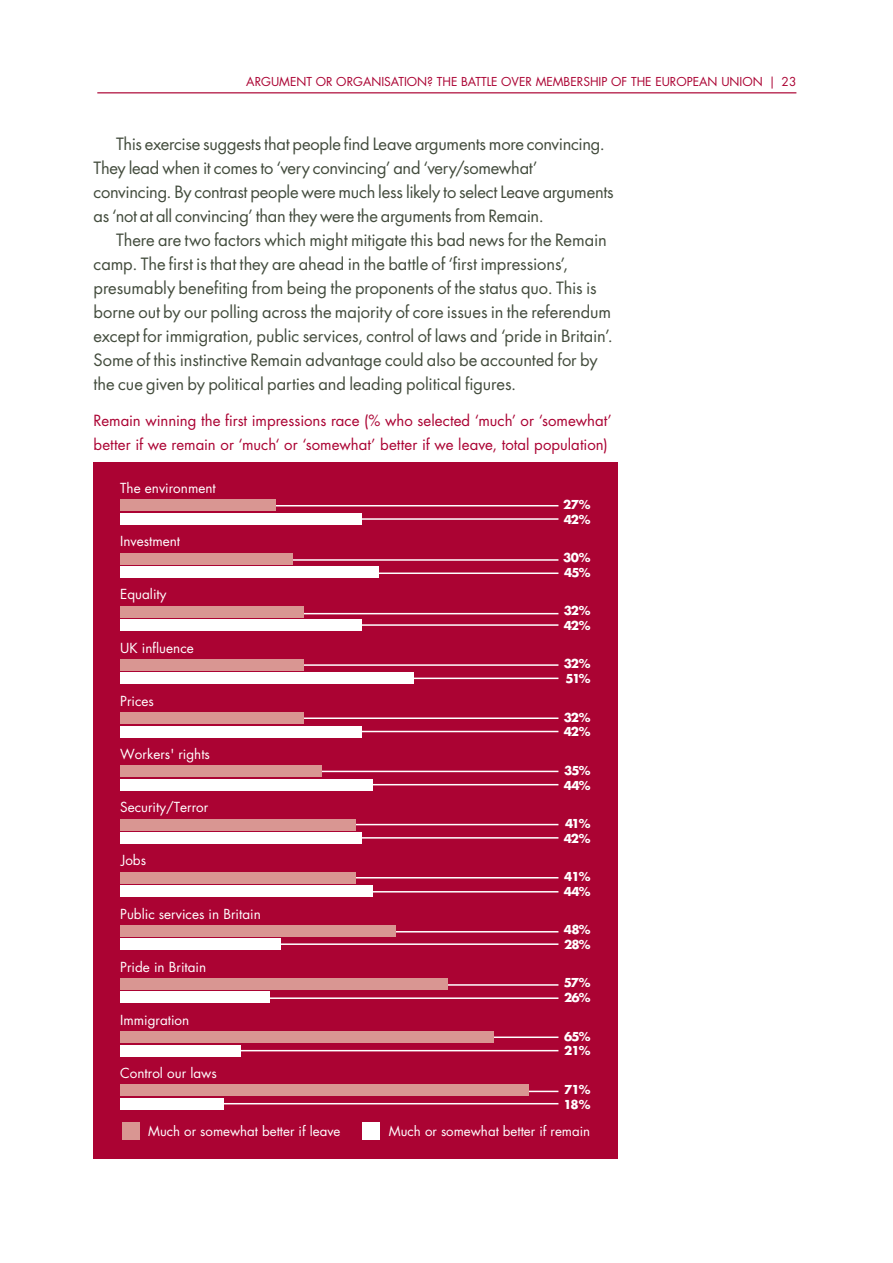
<style>
.page{position:relative;width:893px;height:1263px;background:#fff}
.page>*{position:absolute;margin:0;border:0;box-sizing:border-box;transform-origin:0 0}
.Body{font:16.5px/24px "Futura Std";letter-spacing:-.01em;color:#434c3d}
.Table_figure_title{font:15px/24px "Futura Std";color:#ab0333}
.t1{font:13.5px "Futura Std";color:#fff}
.t2{font:13.35px "Futura Std";color:#fff}
.t3{font:700 12px/14.7px "Futura Std";letter-spacing:-.08em;color:#fff}
.t4{font:12px "Futura Std";color:#ab0333}
</style>
<div class="page">
<hr style="left:97px;top:92px;width:699px;height:2px;background:#ab0333">
<div style="left:94px;top:462px;width:524px;height:696px;background:#ab0333"></div>
<div style="left:363px;top:1122px;width:17px;height:17px;background:#fff"></div>
<div style="left:122px;top:1122px;width:17px;height:17px;background:#d99692"></div>
<hr style="left:125px;top:505px;width:433px;height:1px;background:#fff">
<hr style="left:125px;top:518px;width:433px;height:2px;background:#fff">
<div style="left:120px;top:499px;width:155px;height:12px;background:#d99692"></div>
<div style="left:120px;top:513px;width:242px;height:12px;background:#fff"></div>
<hr style="left:125px;top:559px;width:433px;height:2px;background:#fff">
<hr style="left:125px;top:572px;width:433px;height:2px;background:#fff">
<div style="left:120px;top:553px;width:173px;height:12px;background:#d99692"></div>
<div style="left:120px;top:566px;width:259px;height:12px;background:#fff"></div>
<hr style="left:125px;top:613px;width:433px;height:1px;background:#fff">
<hr style="left:125px;top:624px;width:433px;height:2px;background:#fff">
<div style="left:120px;top:606px;width:184px;height:12px;background:#d99692"></div>
<div style="left:120px;top:619px;width:242px;height:12px;background:#fff"></div>
<hr style="left:125px;top:664px;width:433px;height:2px;background:#fff">
<hr style="left:125px;top:678px;width:433px;height:1px;background:#fff">
<div style="left:120px;top:659px;width:184px;height:12px;background:#d99692"></div>
<div style="left:120px;top:672px;width:293px;height:12px;background:#fff"></div>
<hr style="left:125px;top:717px;width:433px;height:2px;background:#fff">
<hr style="left:125px;top:731px;width:433px;height:1px;background:#fff">
<div style="left:120px;top:712px;width:184px;height:12px;background:#d99692"></div>
<div style="left:120px;top:725px;width:242px;height:12px;background:#fff"></div>
<hr style="left:125px;top:771px;width:433px;height:1px;background:#fff">
<hr style="left:125px;top:784px;width:433px;height:1px;background:#fff">
<div style="left:120px;top:765px;width:201px;height:12px;background:#d99692"></div>
<div style="left:120px;top:779px;width:253px;height:12px;background:#fff"></div>
<hr style="left:125px;top:824px;width:433px;height:1px;background:#fff">
<hr style="left:125px;top:837px;width:433px;height:2px;background:#fff">
<div style="left:120px;top:819px;width:236px;height:11px;background:#d99692"></div>
<div style="left:120px;top:832px;width:242px;height:12px;background:#fff"></div>
<hr style="left:125px;top:877px;width:433px;height:1px;background:#fff">
<hr style="left:125px;top:891px;width:433px;height:1px;background:#fff">
<div style="left:120px;top:872px;width:236px;height:12px;background:#d99692"></div>
<div style="left:120px;top:885px;width:253px;height:12px;background:#fff"></div>
<hr style="left:125px;top:931px;width:433px;height:1px;background:#fff">
<hr style="left:125px;top:943px;width:433px;height:2px;background:#fff">
<div style="left:120px;top:925px;width:276px;height:12px;background:#d99692"></div>
<div style="left:120px;top:938px;width:161px;height:12px;background:#fff"></div>
<hr style="left:125px;top:984px;width:433px;height:2px;background:#fff">
<hr style="left:125px;top:997px;width:433px;height:2px;background:#fff">
<div style="left:120px;top:978px;width:328px;height:12px;background:#d99692"></div>
<div style="left:120px;top:991px;width:150px;height:12px;background:#fff"></div>
<hr style="left:125px;top:1036px;width:433px;height:2px;background:#fff">
<hr style="left:125px;top:1050px;width:433px;height:1px;background:#fff">
<div style="left:120px;top:1031px;width:374px;height:12px;background:#d99692"></div>
<div style="left:120px;top:1045px;width:121px;height:12px;background:#fff"></div>
<hr style="left:125px;top:1091px;width:433px;height:1px;background:#fff">
<hr style="left:125px;top:1103px;width:433px;height:1px;background:#fff">
<div style="left:120px;top:1084px;width:408px;height:12px;background:#d99692"></div>
<div style="left:120px;top:1098px;width:104px;height:12px;background:#fff"></div>
<p class="t4" style="left:246px;top:74px;width:552px">ARGUMENT OR ORGANISATION? THE BATTLE OVER MEMBERSHIP OF THE EUROPEAN UNION | 23</p>
<p class="Body" style="left:94px;top:132px;width:522px;text-indent:22px">This exercise suggests that people find Leave arguments more convincing.<br>They lead when it comes to ‘very convincing’ and ‘very/somewhat’ convincing. By contrast people were much less likely to select Leave arguments as ‘not at all convincing’ than they were the arguments from Remain.</p>
<p class="Body" style="left:94px;top:228px;width:521px;text-indent:22px">There are two factors which might mitigate this bad news for the Remain camp. The first is that they are ahead in the battle of ‘first impressions’, presumably benefiting from being the proponents of the status quo. This is borne out by our polling across the majority of core issues in the referendum except for immigration, public services, control of laws and ‘pride in Britain’.<br>Some of this instinctive Remain advantage could also be accounted for by the cue given by political parties and leading political figures.</p>
<p class="Table_figure_title" style="left:94px;top:409px;width:520px">Remain winning the first impressions race (% who selected ‘much’ or ‘somewhat’ better if we remain or ‘much‘ or ‘somewhat’ better if we leave, total population)</p>
<p class="t1" style="left:120px;top:479px;width:97px">The environment</p>
<p class="t1" style="left:120px;top:533px;width:61px">Investment</p>
<p class="t1" style="left:120px;top:586px;width:48px">Equality</p>
<p class="t1" style="left:120px;top:639px;width:75px">UK influence</p>
<p class="t1" style="left:120px;top:692px;width:35px">Prices</p>
<p class="t1" style="left:120px;top:745px;width:91px">Workers' rights</p>
<p class="t1" style="left:120px;top:798px;width:90px">Security/Terror</p>
<p class="t1" style="left:121px;top:852px;width:27px">Jobs</p>
<p class="t1" style="left:120px;top:905px;width:142px">Public services in Britain</p>
<p class="t1" style="left:120px;top:958px;width:88px">Pride in Britain</p>
<p class="t1" style="left:120px;top:1011px;width:71px">Immigration</p>
<p class="t1" style="left:120px;top:1064px;width:98px">Control our laws</p>
<p class="t3" style="left:563px;top:497px;width:29px">27%<br>42%</p>
<p class="t3" style="left:563px;top:550px;width:29px">30%<br>45%</p>
<p class="t3" style="left:564px;top:603px;width:28px">32%<br>42%</p>
<p class="t3" style="left:564px;top:656px;width:28px">32%<br>51%</p>
<p class="t3" style="left:564px;top:709px;width:28px">32%<br>42%</p>
<p class="t3" style="left:564px;top:763px;width:28px">35%<br>44%</p>
<p class="t3" style="left:564px;top:816px;width:28px">41%<br>42%</p>
<p class="t3" style="left:564px;top:869px;width:28px">41%<br>44%</p>
<p class="t3" style="left:564px;top:922px;width:28px">48%<br>28%</p>
<p class="t3" style="left:564px;top:975px;width:28px">57%<br>26%</p>
<p class="t3" style="left:564px;top:1029px;width:28px">65%<br>21%</p>
<p class="t3" style="left:563px;top:1082px;width:29px">71%<br>18%</p>
<p class="t2" style="left:148px;top:1122px;width:194px">Much or somewhat better if leave</p>
<p class="t2" style="left:389px;top:1122px;width:203px">Much or somewhat better if remain</p>
</div>
